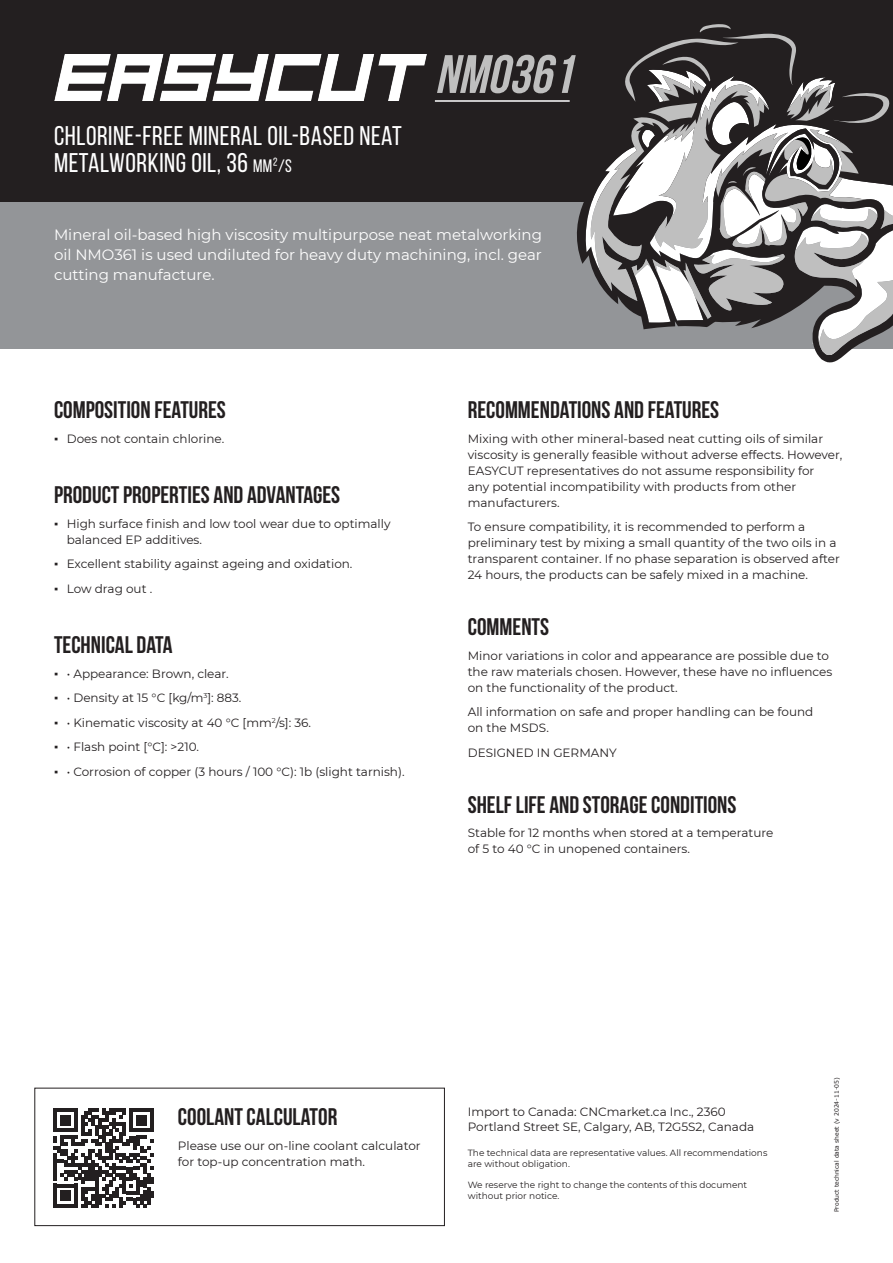
<style>
.page{position:relative;width:893px;height:1263px;background:#fff}
.page>*{position:absolute;margin:0;border:0;box-sizing:border-box;transform-origin:0 0}
.t1{font:italic 700 54px "Bebas Neue";color:#bfbfbf}
.t2{font:27px/27px "Bebas Neue";letter-spacing:.02em;color:#fff}
.t3{font:700 24px "Bebas Neue";color:#231f20}
.t4{font:15px/20px "Montserrat";color:#fff;text-align:justify}
.t5{font:12px/15.9px "Montserrat";color:#231f20}
.t6{font:9px/10.8px "Montserrat";color:#231f20}
.t7{font:6px "Verdana";color:#231f20}
.s1{font-size:18px}
.s2{font-family:"Verdana"}
</style>
<div class="page">
<div style="left:0;top:91px;width:893px;height:258px;background:#939598"></div>
<div style="left:0;top:0;width:893px;height:202px;background:#231f20"></div>
<svg style="left:579px;top:24px;width:314px;height:332px"></svg>
<img style="left:54px;top:55px;width:373px;height:46px">
<hr style="left:435px;top:100px;width:135px;height:2px;background:#fff">
<svg style="left:54px;top:1108px;width:100px;height:100px"></svg>
<div style="left:34px;top:1088px;width:411px;height:138px;border:1px solid #231f20"></div>
<p class="t2" style="left:54px;top:122px;width:349px">CHLORINE-FREE MINERAL OIL-BASED NEAT<br>METALWORKING OIL, 36 <span class="s1">MM²/S</span></p>
<p class="t1" style="left:435px;top:45px;width:152px">NMO361</p>
<p class="t4" style="left:54px;top:224px;width:489px">Mineral oil-based high viscosity multipurpose neat metalworking oil NMO361 is used undiluted for heavy duty machining, incl. gear cutting manufacture.</p>
<p class="t3" style="left:54px;top:397px;width:173px">COMPOSITION FEATURES</p>
<p class="t5" style="left:54px;top:430px;width:172px"><span class="s2">▪</span> Does not contain chlorine.</p>
<p class="t3" style="left:54px;top:482px;width:288px">PRODUCT PROPERTIES AND ADVANTAGES</p>
<p class="t5" style="left:67px;top:515px;width:325px;text-indent:-13px"><span class="s2">▪</span> High surface finish and low tool wear due to optimally balanced EP additives.</p>
<p class="t5" style="left:54px;top:556px;width:300px"><span class="s2">▪</span> Excellent stability against ageing and oxidation.</p>
<p class="t5" style="left:54px;top:580px;width:100px"><span class="s2">▪</span> Low drag out .</p>
<p class="t3" style="left:54px;top:632px;width:120px">TECHNICAL DATA</p>
<p class="t5" style="left:54px;top:665px;width:176px"><span class="s2">▪</span> • Appearance: Brown, clear.</p>
<p class="t5" style="left:54px;top:690px;width:189px"><span class="s2">▪</span> • Density at 15 °C [kg/m<sup>3</sup>]: 883.</p>
<p class="t5" style="left:54px;top:714px;width:259px"><span class="s2">▪</span> • Kinematic viscosity at 40 °C [mm<sup>2</sup>/s]: 36.</p>
<p class="t5" style="left:54px;top:738px;width:147px"><span class="s2">▪</span> • Flash point [°C]: &gt;210.</p>
<p class="t5" style="left:54px;top:763px;width:352px"><span class="s2">▪</span> • Corrosion of copper (3 hours / 100 °C): 1b (slight tarnish).</p>
<p class="t3" style="left:468px;top:397px;width:253px">RECOMMENDATIONS AND FEATURES</p>
<p class="t5" style="left:468px;top:430px;width:376px">Mixing with other mineral-based neat cutting oils of similar viscosity is generally feasible without adverse effects. However, EASYCUT representatives do not assume responsibility for<br>any potential incompatibility with products from other manufacturers.</p>
<p class="t5" style="left:468px;top:519px;width:374px">To ensure compatibility, it is recommended to perform a preliminary test by mixing a small quantity of the two oils in a transparent container. If no phase separation is observed after 24 hours, the products can be safely mixed in a machine.</p>
<p class="t3" style="left:468px;top:614px;width:83px">COMMENTS</p>
<p class="t5" style="left:468px;top:647px;width:366px">Minor variations in color and appearance are possible due to the raw materials chosen. However, these have no influences on the functionality of the product.</p>
<p class="t5" style="left:468px;top:704px;width:347px">All information on safe and proper handling can be found on the MSDS.</p>
<p class="t5" style="left:468px;top:744px;width:151px">DESIGNED IN GERMANY</p>
<p class="t3" style="left:468px;top:791px;width:270px">SHELF LIFE AND STORAGE CONDITIONS</p>
<p class="t5" style="left:468px;top:825px;width:307px">Stable for 12 months when stored at a temperature of 5 to 40 °C in unopened containers.</p>
<p class="t3" style="left:178px;top:1104px;width:161px">COOLANT CALCULATOR</p>
<p class="t5" style="left:178px;top:1137px;width:244px">Please use our on-line coolant calculator for top-up concentration math.</p>
<p class="t5" style="left:468px;top:1104px;width:288px;line-height:14.4px">Import to Canada: CNCmarket.ca Inc., 2360<br>Portland Street SE, Calgary, AB, T2G5S2, Canada</p>
<p class="t6" style="left:468px;top:1147px;width:301px">The technical data are representative values. All recommendations are without obligation.</p>
<p class="t6" style="left:468px;top:1179px;width:281px">We reserve the right to change the contents of this document without prior notice.</p>
<p class="t7" style="left:833px;top:1212px;width:136px;rotate:-90deg">Product technical data sheet (v 2024-11-05)</p>
</div>
